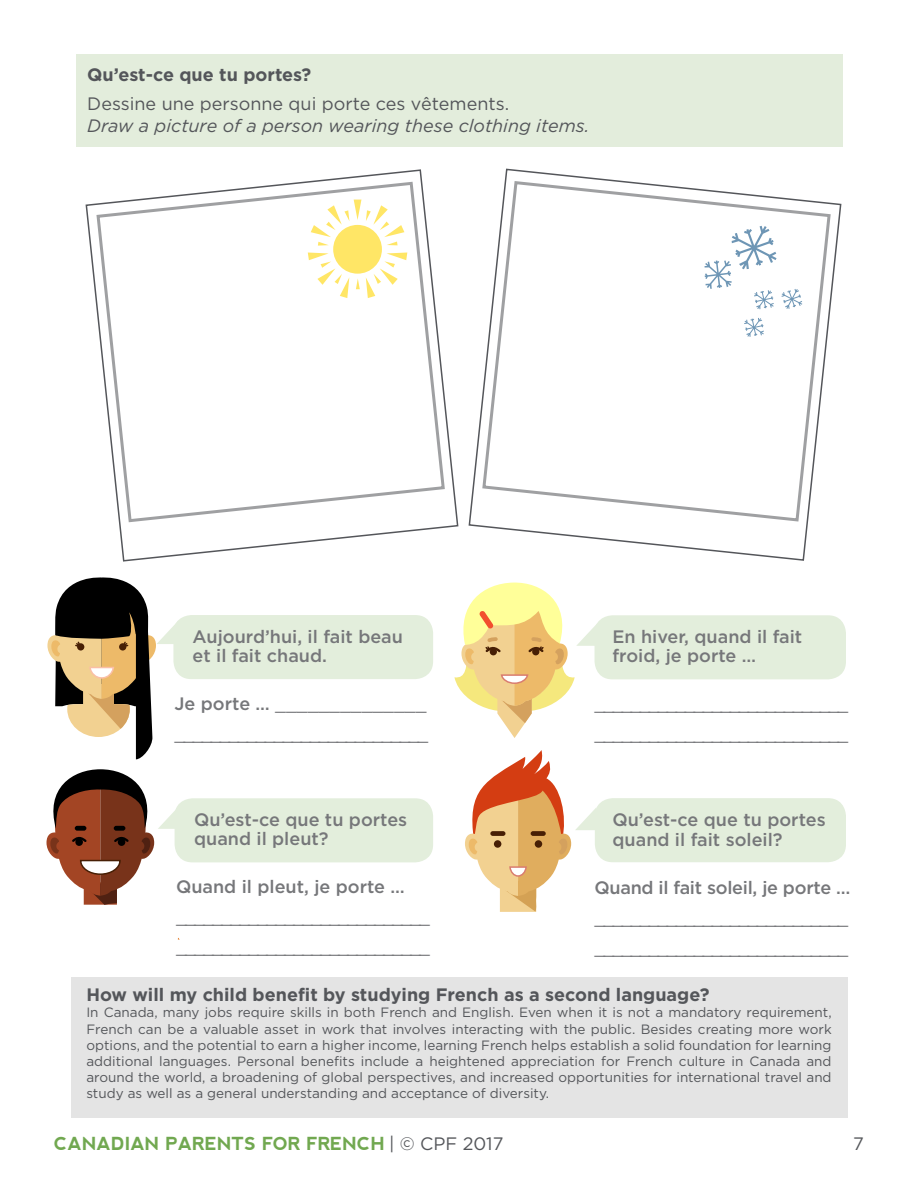
<style>
.page{position:relative;width:918px;height:1188px;background:#fff}
.page>*{position:absolute;margin:0;border:0;box-sizing:border-box;transform-origin:0 0}
.t1{font:18px/30px "Gotham";color:#76777a}
.t2{font:500 18px/19.5px "Gotham";color:#76777a}
.t3{font:700 18px "Gotham";color:#54565a}
.t4{font:italic 18px "Gotham";color:#54565a}
.t5{font:18px "Gotham";color:#54565a}
.t6{font:700 18px "nevis";color:#71a850}
.t7{font:13.5px/16.2px "Gotham";color:#54565a;text-align:justify}
.s1{font-weight:500}
.s2{font-family:"Gotham";font-weight:400;color:#54565a}
</style>
<div class="page">
<div style="left:71px;top:977px;width:777px;height:141px;background:#e4e4e4"></div>
<svg style="left:85px;top:169px;width:374px;height:393px"></svg>
<svg style="left:95px;top:180px;width:351px;height:344px"></svg>
<svg style="left:468px;top:168px;width:374px;height:393px"></svg>
<svg style="left:481px;top:179px;width:351px;height:344px"></svg>
<div style="left:595px;top:615px;width:251px;height:64px;background:#e3eedc;border-radius:18px"></div>
<svg style="left:454px;top:582px;width:144px;height:156px"></svg>
<div style="left:175px;top:798px;width:258px;height:64px;background:#e3eedc;border-radius:18px"></div>
<svg style="left:46px;top:769px;width:133px;height:136px"></svg>
<div style="left:595px;top:798px;width:251px;height:64px;background:#e3eedc;border-radius:18px"></div>
<svg style="left:465px;top:750px;width:131px;height:162px"></svg>
<div style="left:494px;top:840px;width:7px;height:8px;background:#471f05;border-radius:50%"></div>
<div style="left:535px;top:840px;width:7px;height:8px;background:#471f05;border-radius:50%"></div>
<div style="left:173px;top:615px;width:260px;height:64px;background:#e3eedc;border-radius:18px"></div>
<svg style="left:47px;top:577px;width:130px;height:182px"></svg>
<div style="left:77px;top:54px;width:766px;height:93px;background:#e3eddc"></div>
<svg style="left:744px;top:318px;width:20px;height:19px"></svg>
<svg style="left:705px;top:226px;width:97px;height:83px"></svg>
<svg style="left:366px;top:253px;width:41px;height:45px"></svg>
<svg style="left:356px;top:279px;width:4px;height:10px"></svg>
<svg style="left:308px;top:253px;width:41px;height:45px"></svg>
<svg style="left:311px;top:200px;width:93px;height:46px"></svg>
<div style="left:333px;top:225px;width:49px;height:49px;background:#ffe666;border-radius:50%"></div>
<h1 class="t3" style="left:87px;top:64px;width:226px">Qu’est-ce que tu portes?</h1>
<h1 class="t5" style="left:87px;top:94px;width:423px">Dessine une personne qui porte ces vêtements.</h1>
<h1 class="t4" style="left:87px;top:116px;width:503px">Draw a picture of a person wearing these clothing items.</h1>
<h1 class="t2" style="left:193px;top:626px;width:212px">Aujourd’hui, il fait beau et il fait chaud.</h1>
<h1 class="t1" style="left:175px;top:689px;width:255px"><span class="s1">Je porte …</span> ______________ ____________________________</h1>
<h1 class="t2" style="left:194px;top:810px;width:215px">Qu’est-ce que tu portes quand il pleut?</h1>
<h1 class="t2" style="left:176px;top:877px;width:230px">Quand il pleut, je porte …</h1>
<h1 class="t1" style="left:176px;top:902px;width:255px">____________________________ ____________________________</h1>
<h1 class="t2" style="left:613px;top:627px;width:191px">En hiver, quand il fait froid, je porte …</h1>
<h1 class="t1" style="left:595px;top:689px;width:255px">____________________________ ____________________________</h1>
<h1 class="t2" style="left:613px;top:810px;width:215px">Qu’est-ce que tu portes quand il fait soleil?</h1>
<h1 class="t2" style="left:595px;top:878px;width:257px">Quand il fait soleil, je porte …</h1>
<h1 class="t1" style="left:595px;top:902px;width:255px">____________________________ ____________________________</h1>
<h1 class="t3" style="left:86px;top:984px;width:625px">How will my child benefit by studying French as a second language?</h1>
<p class="t7" style="left:86px;top:1004px;width:747px">In Canada, many jobs require skills in both French and English. Even when it is not a mandatory requirement, French can be a valuable asset in work that involves interacting with the public. Besides creating more work options, and the potential to earn a higher income, learning French helps establish a solid foundation for learning additional languages. Personal benefits include a heightened appreciation for French culture in Canada and around the world, a broadening of global perspectives, and increased opportunities for international travel and study as well as a general understanding and acceptance of diversity.</p>
<h1 class="t6" style="left:54px;top:1134px;width:451px">CANADIAN PARENTS FOR FRENCH <span class="s2">| © CPF 2017</span></h1>
<h1 class="t5" style="left:853px;top:1134px;width:12px">7</h1>
</div>
